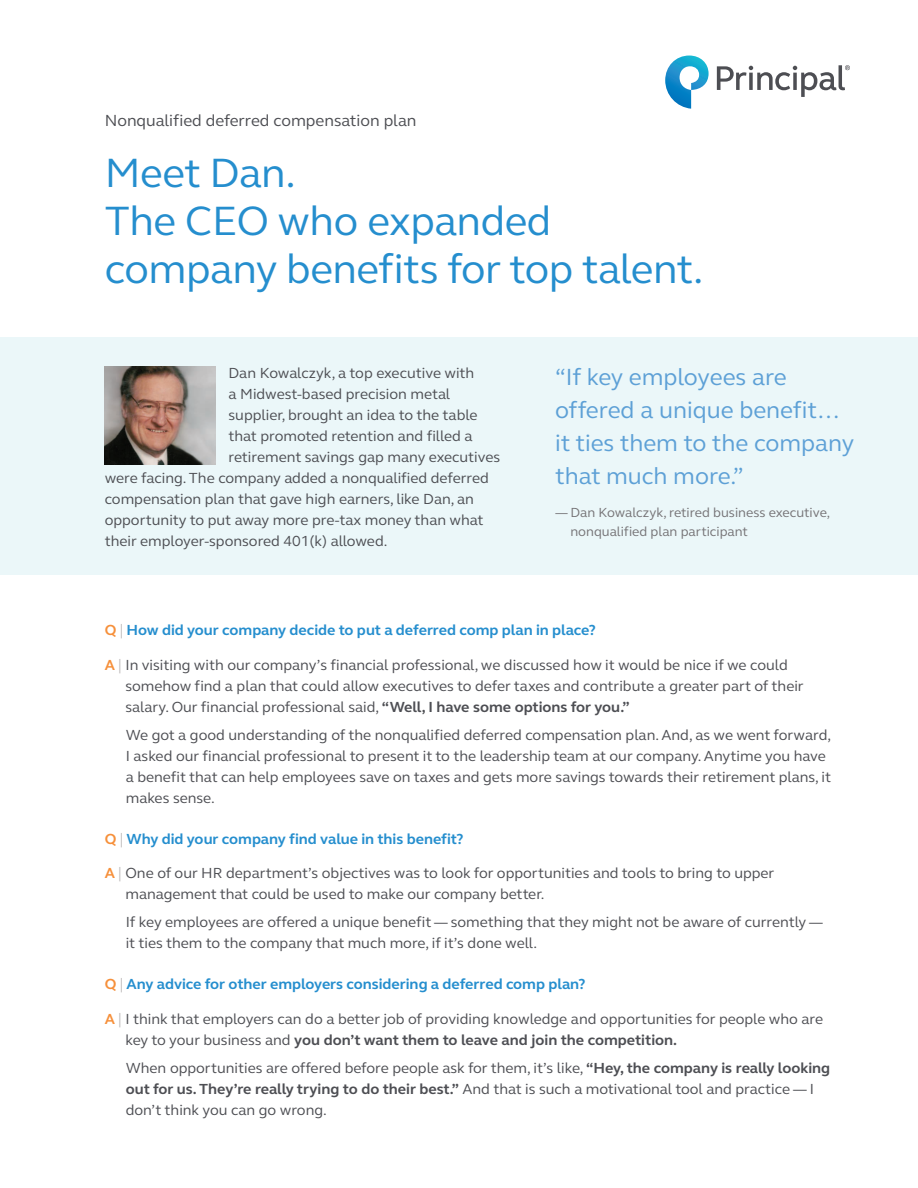
<style>
.page{position:relative;width:918px;height:1188px;background:#fff}
.page>*{position:absolute;margin:0;border:0;box-sizing:border-box;transform-origin:0 0}
.t1{font:42px/48px "FS Elliot Pro";letter-spacing:-.01em;color:#258ece}
.t2{font:24px/33px "FS Elliot Pro";color:#5da0d6}
.t3{font:16.5px "FS Elliot Pro";color:#4d4e53}
.t4{font:15px/21px "FS Elliot Pro";color:#4d4e53}
.t5{font:700 15px "FS Elliot Pro";letter-spacing:-.005em;color:#258ece}
.t6{font:13.5px/19.5px "FS Elliot Pro";color:#757376}
.s1{color:#f6903b}
.s2{font-weight:400;color:#c0bebe}
.s3{font-weight:700;color:#f6903b}
.s4{color:#c0bebe}
.s5{font-weight:700}
</style>
<div class="page">
<div style="left:0;top:338px;width:918px;height:237px;background:#ebf7f9"></div>
<img style="left:105px;top:367px;width:110px;height:97px">
<svg style="left:665px;top:56px;width:44px;height:53px"></svg>
<svg style="left:717px;top:65px;width:133px;height:32px"></svg>
<p class="t3" style="left:105px;top:109px;width:313px">Nonqualified deferred compensation plan</p>
<h1 class="t1" style="left:105px;top:148px;width:600px">Meet Dan.<br>The CEO who expanded company benefits for top talent.</h1>
<p class="t4" style="left:229px;top:362px;width:247px">Dan Kowalczyk, a top executive with</p>
<p class="t4" style="left:229px;top:383px;width:223px">a Midwest-based precision metal</p>
<p class="t4" style="left:229px;top:404px;width:251px">supplier, brought an idea to the table</p>
<p class="t4" style="left:229px;top:425px;width:246px">that promoted retention and filled a</p>
<p class="t4" style="left:229px;top:446px;width:273px">retirement savings gap many executives</p>
<p class="t4" style="left:105px;top:467px;width:386px">were facing. The company added a nonqualified deferred</p>
<p class="t4" style="left:105px;top:488px;width:371px">compensation plan that gave high earners, like Dan, an</p>
<p class="t4" style="left:105px;top:509px;width:380px">opportunity to put away more pre-tax money than what</p>
<p class="t4" style="left:105px;top:530px;width:284px">their employer-sponsored 401(k) allowed.</p>
<h2 class="t2" style="left:555px;top:360px;width:301px">“If key employees are offered a unique benefit… it ties them to the company that much more.”</h2>
<p class="t6" style="left:570px;top:502px;width:261px;text-indent:-15px">— Dan Kowalczyk, retired business executive, nonqualified plan participant</p>
<p class="t5" style="left:105px;top:620px;width:493px"><span class="s1">Q</span> <span class="s2">|</span> How did your company decide to put a deferred comp plan in place?</p>
<p class="t4" style="left:125px;top:654px;width:680px;text-indent:-21px"><span class="s3">A</span> <span class="s4">|</span> In visiting with our company’s financial professional, we discussed how it would be nice if we could somehow find a plan that could allow executives to defer taxes and contribute a greater part of their salary. Our financial professional said, <span class="s5">“Well, I have some options for you.”</span></p>
<p class="t4" style="left:126px;top:724px;width:707px">We got a good understanding of the nonqualified deferred compensation plan. And, as we went forward, I asked our financial professional to present it to the leadership team at our company. Anytime you have a benefit that can help employees save on taxes and gets more savings towards their retirement plans, it makes sense.</p>
<p class="t5" style="left:105px;top:829px;width:360px"><span class="s1">Q</span> <span class="s2">|</span> Why did your company find value in this benefit?</p>
<p class="t4" style="left:125px;top:863px;width:650px;text-indent:-21px"><span class="s3">A</span> <span class="s4">|</span> One of our HR department’s objectives was to look for opportunities and tools to bring to upper management that could be used to make our company better.</p>
<p class="t4" style="left:126px;top:911px;width:699px">If key employees are offered a unique benefit — something that they might not be aware of currently — it ties them to the company that much more, if it’s done well.</p>
<p class="t5" style="left:105px;top:974px;width:482px"><span class="s1">Q</span> <span class="s2">|</span> Any advice for other employers considering a deferred comp plan?</p>
<p class="t4" style="left:125px;top:1008px;width:699px;text-indent:-21px"><span class="s3">A</span> <span class="s4">|</span> I think that employers can do a better job of providing knowledge and opportunities for people who are key to your business and <span class="s5">you don’t want them to leave and join the competition.</span></p>
<p class="t4" style="left:126px;top:1057px;width:706px">When opportunities are offered before people ask for them, it’s like, <span class="s5">“Hey, the company is really looking out for us. They’re really trying to do their best.”</span> And that is such a motivational tool and practice — I don’t think you can go wrong.</p>
</div>
